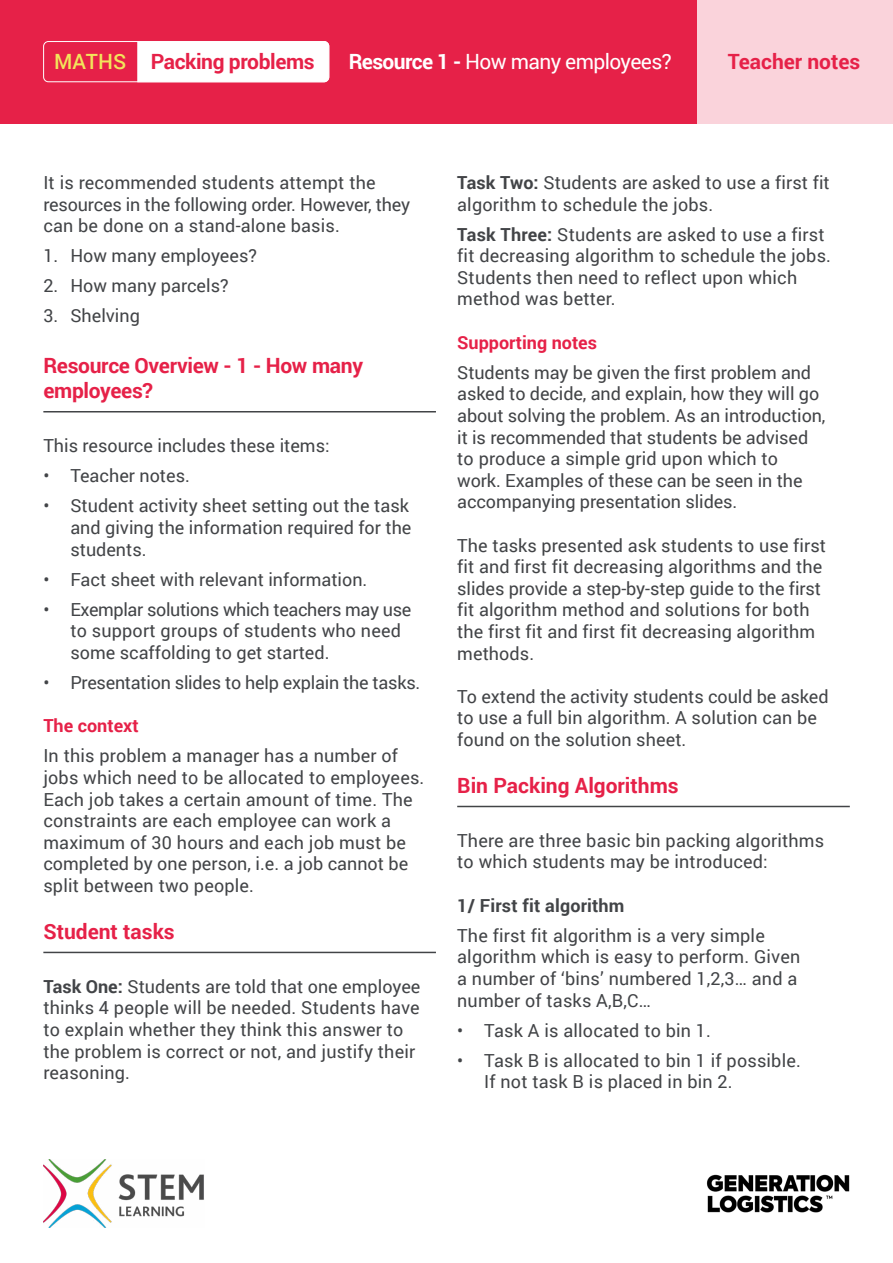
<style>
.page{position:relative;width:893px;height:1263px;background:#fff}
.page>*{position:absolute;margin:0;border:0;box-sizing:border-box;transform-origin:0 0}
.t1{font:700 21px/25.2px "Roboto";letter-spacing:-.015em;color:#e62148}
.t2{font:21px "Roboto";letter-spacing:-.03em;color:#fff}
.t3{font:18px/21.6px "Roboto";letter-spacing:.005em;color:#424447}
.t4{font:18px "Roboto";letter-spacing:-.015em;color:#424447}
.t5{font:700 18px "Roboto";color:#e62148}
.t6{font:700 18px "Roboto";letter-spacing:.01em;color:#424447}
.s1{font-weight:500;color:#f2e55b}
.s2{font-weight:700}
</style>
<div class="page">
<div style="left:696px;top:0;width:197px;height:123px;background:#fad3db"></div>
<div style="left:0;top:0;width:696px;height:123px;background:#e62148"></div>
<img style="left:43px;top:1159px;width:161px;height:69px">
<img style="left:706px;top:1174px;width:144px;height:38px">
<div style="left:137px;top:41px;width:193px;height:42px;background:#fff"></div>
<div style="left:43px;top:41px;width:286px;height:41px;border:1px solid #fff;border-radius:5px"></div>
<hr style="left:43px;top:411px;width:393px;height:1px;background:#424447">
<hr style="left:43px;top:952px;width:393px;height:1px;background:#424447">
<hr style="left:457px;top:806px;width:393px;height:1px;background:#424447">
<p class="t1" style="left:54px;top:48px;width:262px"><span class="s1">MATHS</span> Packing problems</p>
<p class="t2" style="left:349px;top:47px;width:324px"><span class="s2">Resource 1 -</span> How many employees?</p>
<p class="t1" style="left:728px;top:49px;width:134px">Teacher notes</p>
<p class="t3" style="left:43px;top:171px;width:368px">It is recommended students attempt the resources in the following order. However, they can be done on a stand-alone basis.</p>
<p class="t3" style="left:43px;top:244px;width:215px">1. How many employees?</p>
<p class="t3" style="left:43px;top:274px;width:187px">2. How many parcels?</p>
<p class="t3" style="left:43px;top:305px;width:98px">3. Shelving</p>
<p class="t1" style="left:43px;top:352px;width:321px">Resource Overview - 1 - How many employees?</p>
<p class="t3" style="left:43px;top:434px;width:288px">This resource includes these items:</p>
<p class="t3" style="left:43px;top:464px;width:148px">• Teacher notes.</p>
<p class="t3" style="left:70px;top:494px;width:343px;text-indent:-27px">• Student activity sheet setting out the task and giving the information required for the students.</p>
<p class="t3" style="left:43px;top:568px;width:326px">• Fact sheet with relevant information.</p>
<p class="t3" style="left:70px;top:598px;width:342px;text-indent:-27px">• Exemplar solutions which teachers may use to support groups of students who need some scaffolding to get started.</p>
<p class="t4" style="left:43px;top:670px;width:378px">• Presentation slides to help explain the tasks.</p>
<p class="t5" style="left:43px;top:713px;width:97px">The context</p>
<p class="t3" style="left:43px;top:744px;width:383px">In this problem a manager has a number of jobs which need to be allocated to employees.<br>Each job takes a certain amount of time. The constraints are each employee can work a maximum of 30 hours and each job must be completed by one person, i.e. a job cannot be split between two people.</p>
<p class="t1" style="left:43px;top:918px;width:133px">Student tasks</p>
<p class="t3" style="left:43px;top:975px;width:378px"><span class="s2">Task One:</span> Students are told that one employee thinks 4 people will be needed. Students have to explain whether they think this answer to the problem is correct or not, and justify their reasoning.</p>
<p class="t3" style="left:457px;top:171px;width:374px"><span class="s2">Task Two:</span> Students are asked to use a first fit algorithm to schedule the jobs.</p>
<p class="t3" style="left:457px;top:223px;width:375px"><span class="s2">Task Three:</span> Students are asked to use a first fit decreasing algorithm to schedule the jobs.<br>Students then need to reflect upon which method was better.</p>
<p class="t5" style="left:457px;top:330px;width:141px">Supporting notes</p>
<p class="t3" style="left:457px;top:361px;width:370px">Students may be given the first problem and asked to decide, and explain, how they will go about solving the problem. As an introduction, it is recommended that students be advised to produce a simple grid upon which to work. Examples of these can be seen in the accompanying presentation slides.</p>
<p class="t3" style="left:457px;top:534px;width:370px">The tasks presented ask students to use first fit and first fit decreasing algorithms and the slides provide a step-by-step guide to the first fit algorithm method and solutions for both the first fit and first fit decreasing algorithm methods.</p>
<p class="t3" style="left:457px;top:685px;width:373px">To extend the activity students could be asked to use a full bin algorithm. A solution can be found on the solution sheet.</p>
<p class="t1" style="left:457px;top:772px;width:223px">Bin Packing Algorithms</p>
<p class="t3" style="left:457px;top:829px;width:369px">There are three basic bin packing algorithms to which students may be introduced:</p>
<p class="t6" style="left:457px;top:892px;width:169px">1/ First fit algorithm</p>
<p class="t3" style="left:457px;top:924px;width:345px">The first fit algorithm is a very simple algorithm which is easy to perform. Given a number of ‘bins’ numbered 1,2,3… and a number of tasks A,B,C…</p>
<p class="t3" style="left:457px;top:1019px;width:255px">• Task A is allocated to bin 1.</p>
<p class="t3" style="left:484px;top:1049px;width:318px;text-indent:-27px">• Task B is allocated to bin 1 if possible.<br>If not task B is placed in bin 2.</p>
</div>
